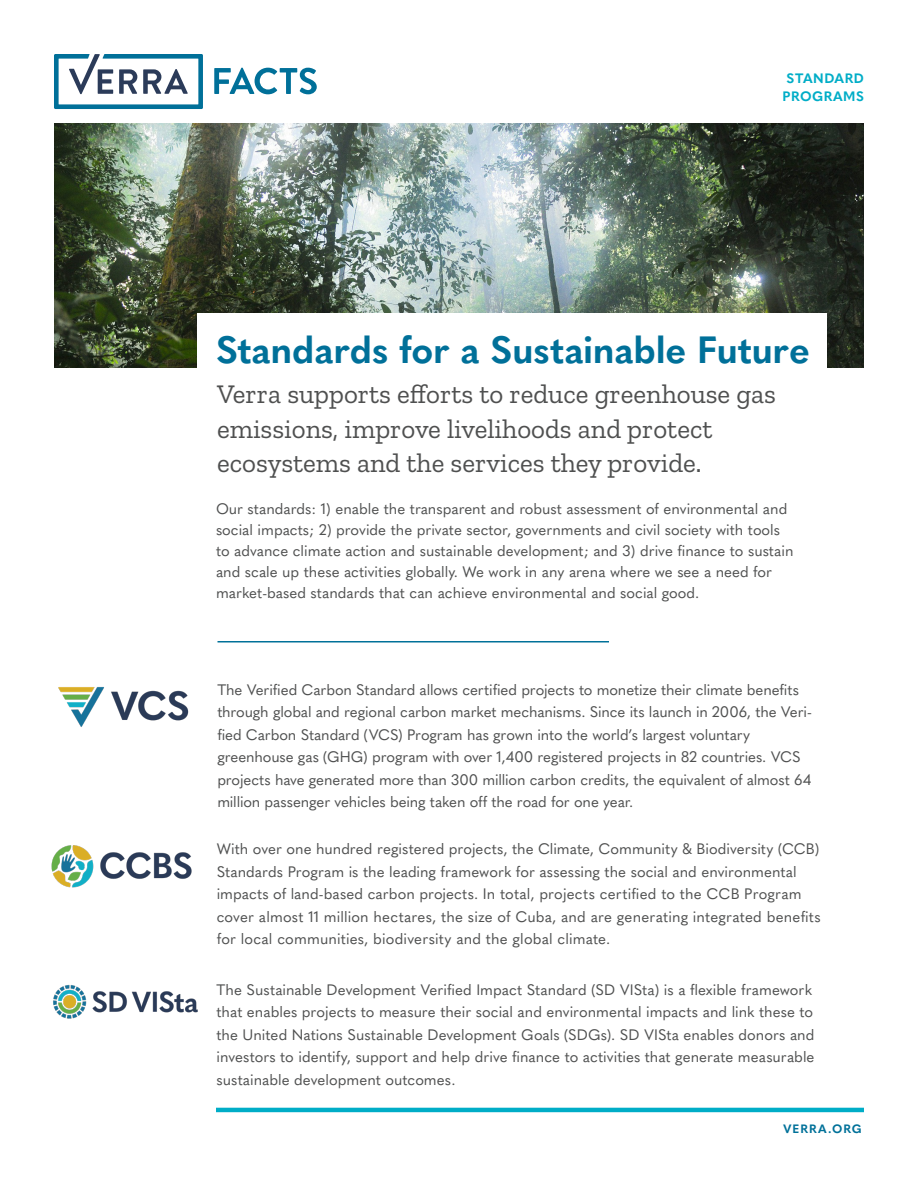
<style>
.page{position:relative;width:918px;height:1188px;background:#fff}
.page>*{position:absolute;margin:0;border:0;box-sizing:border-box;transform-origin:0 0}
.Factsheet_Title{font:700 37.5px "Quasimoda";letter-spacing:-.005em;color:#007099}
.t1{font:27px/34.5px "Zilla Slab";color:#4f5050}
.t2{font:15px/22.5px "Quasimoda";color:#4f5050}
.Section_Header{font:700 13.5px/18px "Quasimoda";letter-spacing:.04em;color:#00adc7}
.t3{font:700 12px "Quasimoda";letter-spacing:.085em;color:#007199}
</style>
<div class="page">
<hr style="left:216px;top:1108px;width:648px;height:4px;background:#00adc7">
<img style="left:54px;top:123px;width:810px;height:245px">
<svg style="left:54px;top:54px;width:149px;height:55px"></svg>
<svg style="left:214px;top:68px;width:103px;height:26px"></svg>
<div style="left:197px;top:313px;width:630px;height:97px;background:#fff"></div>
<img style="left:58px;top:687px;width:131px;height:40px">
<hr style="left:218px;top:641px;width:391px;height:2px;background:#007199">
<img style="left:51px;top:845px;width:141px;height:43px">
<img style="left:53px;top:984px;width:145px;height:35px">
<p class="Section_Header" style="left:783px;top:68px;width:83px">STANDARD<br>PROGRAMS</p>
<p class="Factsheet_Title" style="left:216px;top:321px;width:596px">Standards for a Sustainable Future</p>
<p class="t1" style="left:217px;top:377px;width:561px">Verra supports efforts to reduce greenhouse gas emissions, improve livelihoods and protect ecosystems and the services they provide.</p>
<p class="t2" style="left:216px;top:497px;width:579px;line-height:21px">Our standards: 1) enable the transparent and robust assessment of environmental and social impacts; 2) provide the private sector, governments and civil society with tools to advance climate action and sustainable development; and 3) drive finance to sustain and scale up these activities globally. We work in any arena where we see a need for market-based standards that can achieve environmental and social good.</p>
<p class="t2" style="left:217px;top:677px;width:596px">The Verified Carbon Standard allows certified projects to monetize their climate benefits through global and regional carbon market mechanisms. Since its launch in 2006, the Veri&shy;fied Carbon Standard (VCS) Program has grown into the world’s largest voluntary greenhouse gas (GHG) program with over 1,400 registered projects in 82 countries. VCS projects have generated more than 300 million carbon credits, the equivalent of almost 64 million passenger vehicles being taken off the road for one year.</p>
<p class="t2" style="left:217px;top:837px;width:606px">With over one hundred registered projects, the Climate, Community &amp; Biodiversity (CCB)<br>Standards Program is the leading framework for assessing the social and environmental impacts of land-based carbon projects. In total, projects certified to the CCB Program cover almost 11 million hectares, the size of Cuba, and are generating integrated benefits for local communities, biodiversity and the global climate.</p>
<p class="t2" style="left:217px;top:977px;width:600px">The Sustainable Development Verified Impact Standard (SD VISta) is a flexible framework that enables projects to measure their social and environmental impacts and link these to the United Nations Sustainable Development Goals (SDGs). SD VISta enables donors and investors to identify, support and help drive finance to activities that generate measurable sustainable development outcomes.</p>
<p class="t3" style="left:783px;top:1119px;width:80px">VERRA.ORG</p>
</div>
